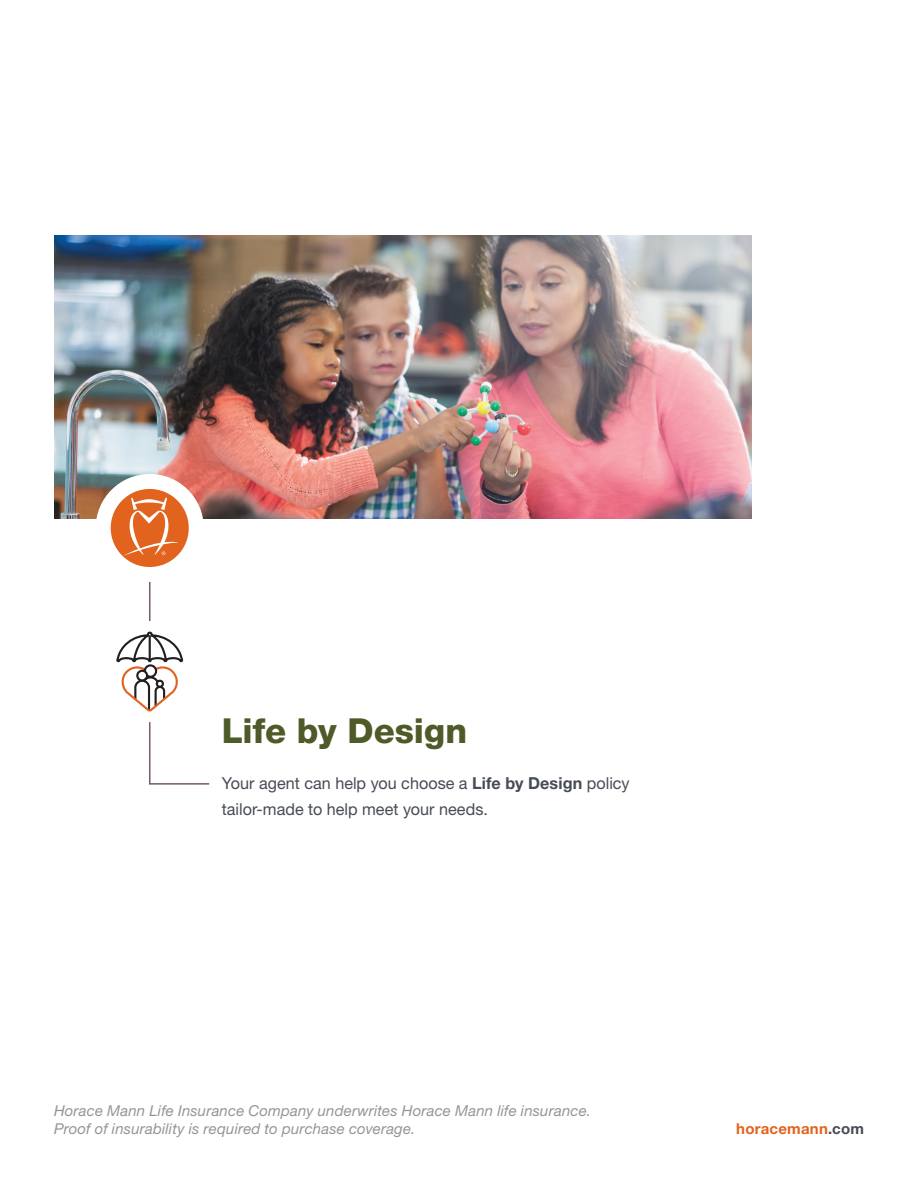
<style>
.page{position:relative;width:918px;height:1188px;background:#fff}
.page>*{position:absolute;margin:0;border:0;box-sizing:border-box;transform-origin:0 0}
.H2___Large_Header{font:800 34.5px "Helvetica Neue LT Std";color:#4f5a29}
.H2___Large_Header-2{font:16.5px "Helvetica Neue LT Std";color:#464b54}
.Disclosure{font:italic 15px/18px "Helvetica Neue LT Std";letter-spacing:.01em;color:#939598}
.t1{font:700 15px "Helvetica Neue LT Std";letter-spacing:.015em;color:#e1631e}
.s1{font-weight:700}
.s2{color:#464b54}
</style>
<div class="page">
<img style="left:54px;top:235px;width:698px;height:284px">
<svg style="left:103px;top:481px;width:93px;height:94px"></svg>
<div style="left:96px;top:474px;width:108px;height:108px;border:15px solid #fff;border-radius:50%"></div>
<svg style="left:115px;top:498px;width:96px;height:287px"></svg>
<p class="H2___Large_Header" style="left:222px;top:711px;width:247px">Life by Design</p>
<p class="H2___Large_Header-2" style="left:222px;top:773px;width:409px">Your agent can help you choose a <span class="s1">Life by Design</span> policy</p>
<p class="H2___Large_Header-2" style="left:222px;top:799px;width:268px">tailor-made to help meet your needs.</p>
<p class="Disclosure" style="left:54px;top:1101px;width:538px">Horace Mann Life Insurance Company underwrites Horace Mann life insurance.<br>Proof of insurability is required to purchase coverage.</p>
<p class="t1" style="left:736px;top:1119px;width:129px">horacemann<span class="s2">.com</span></p>
</div>
